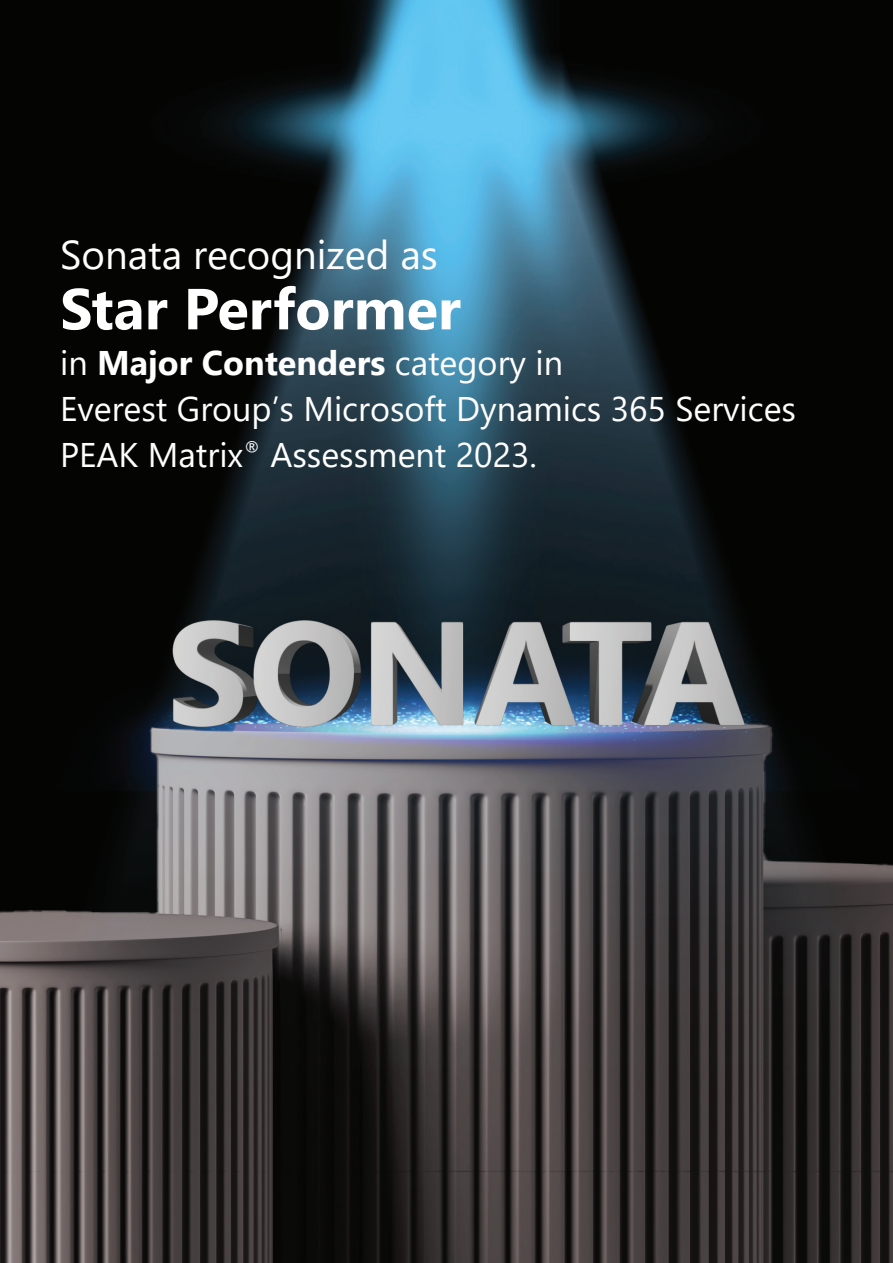
<style>
.page{position:relative;width:893px;height:1263px;background:#fff}
.page>*{position:absolute;margin:0;border:0;box-sizing:border-box;transform-origin:0 0}
.t1{font:700 57.75px "Segoe UI";color:#fff}
.t2{font:40.2px "Segoe UI";color:#fff}
.t3{font:34.2px/45.8px "Segoe UI";color:#fff}
.s1{font-weight:700}
</style>
<div class="page">
<img style="left:0;top:0;width:893px;height:1263px">
<p class="t2" style="left:60px;top:217px;width:379px">Sonata recognized as</p>
<h1 class="t1" style="left:60px;top:254px;width:402px">Star Performer</h1>
<p class="t3" style="left:60px;top:337px;width:737px">in <span class="s1">Major Contenders</span> category in<br>Everest Group’s Microsoft Dynamics 365 Services<br>PEAK Matrix<sup>®</sup> Assessment 2023.</p>
</div>
